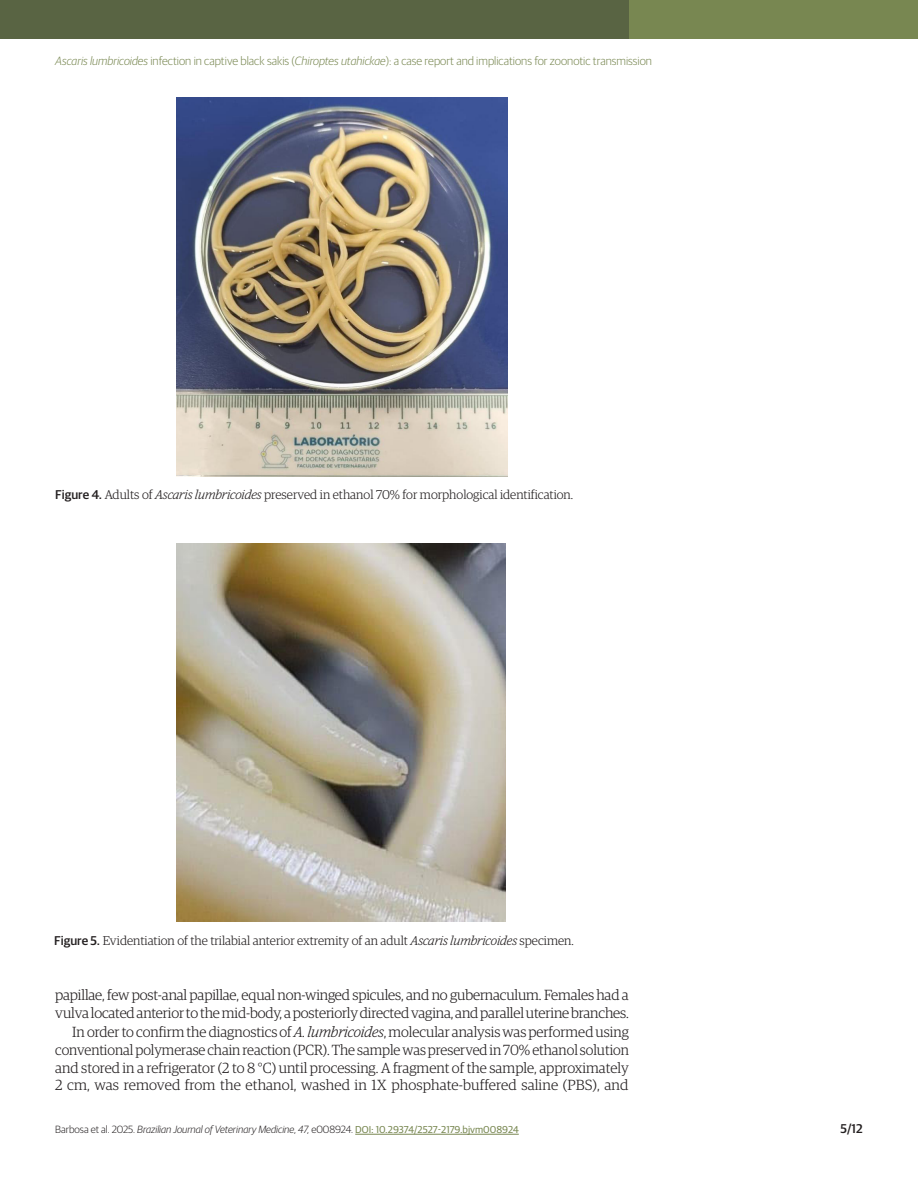
<style>
.page{position:relative;width:918px;height:1188px;background:#fff}
.page>*{position:absolute;margin:0;border:0;box-sizing:border-box;transform-origin:0 0}
.Paragraph{font:300 14.7px/17.7px "Guardian Egyptian";letter-spacing:-.01em;color:#231f20}
.FigureCaption{font:300 12.75px "Guardian Egyptian";color:#231f20}
.t1{font:500 12.75px "Guardian Sans";color:#231f20}
.t2{font:300 12px "Guardian Sans";color:#788751}
.t3{font:italic 300 10.5px "Guardian Sans";color:#231f20}
.s1{font-style:italic}
.s2{font-family:"Guardian Sans";font-weight:500}
.s3{font-style:normal}
.s4{font-weight:400;font-style:normal;font-size:10.05px;color:#788751}
</style>
<div class="page">
<hr style="left:355px;top:1134px;width:164px;height:1px;background:#788751">
<div style="left:623px;top:0;width:295px;height:38px;background:#788751"></div>
<div style="left:0;top:0;width:629px;height:38px;background:#596443"></div>
<img style="left:177px;top:98px;width:330px;height:379px">
<img style="left:177px;top:543px;width:329px;height:379px">
<p class="t2" style="left:55px;top:52px;width:598px"><span class="s1">Ascaris lumbricoides</span> infection in captive black sakis (<span class="s1">Chiroptes utahickae</span>): a case report and implications for zoonotic transmission</p>
<p class="FigureCaption" style="left:55px;top:487px;width:520px"><span class="s2">Figure 4.</span> Adults of <span class="s1">Ascaris lumbricoides</span> preserved in ethanol 70% for morphological identification.</p>
<p class="FigureCaption" style="left:54px;top:932px;width:521px"><span class="s2">Figure 5.</span> Evidentiation of the trilabial anterior extremity of an adult <span class="s1">Ascaris lumbricoides</span> specimen.</p>
<p class="Paragraph" style="left:55px;top:985px;width:575px">papillae, few post-anal papillae, equal non-winged spicules, and no gubernaculum. Females had a vulva located anterior to the mid-body, a posteriorly directed vagina, and parallel uterine branches.</p>
<p class="Paragraph" style="left:55px;top:1023px;width:575px;text-align:justify;text-indent:17px">In order to confirm the diagnostics of <span class="s1">A. lumbricoides</span>, molecular analysis was performed using conventional polymerase chain reaction (PCR). The sample was preserved in 70% ethanol solution and stored in a refrigerator (2 to 8 °C) until processing. A fragment of the sample, approximately 2 cm, was removed from the ethanol, washed in 1X phosphate-buffered saline (PBS), and</p>
<p class="t3" style="left:55px;top:1122px;width:465px"><span class="s3">Barbosa et al. 2025.</span> Brazilian Journal of Veterinary Medicine, 47, <span class="s3">e008924.</span> <span class="s4">DOI: 10.29374/2527-2179.bjvm008924</span></p>
<p class="t1" style="left:841px;top:1119px;width:24px">5/12</p>
</div>
